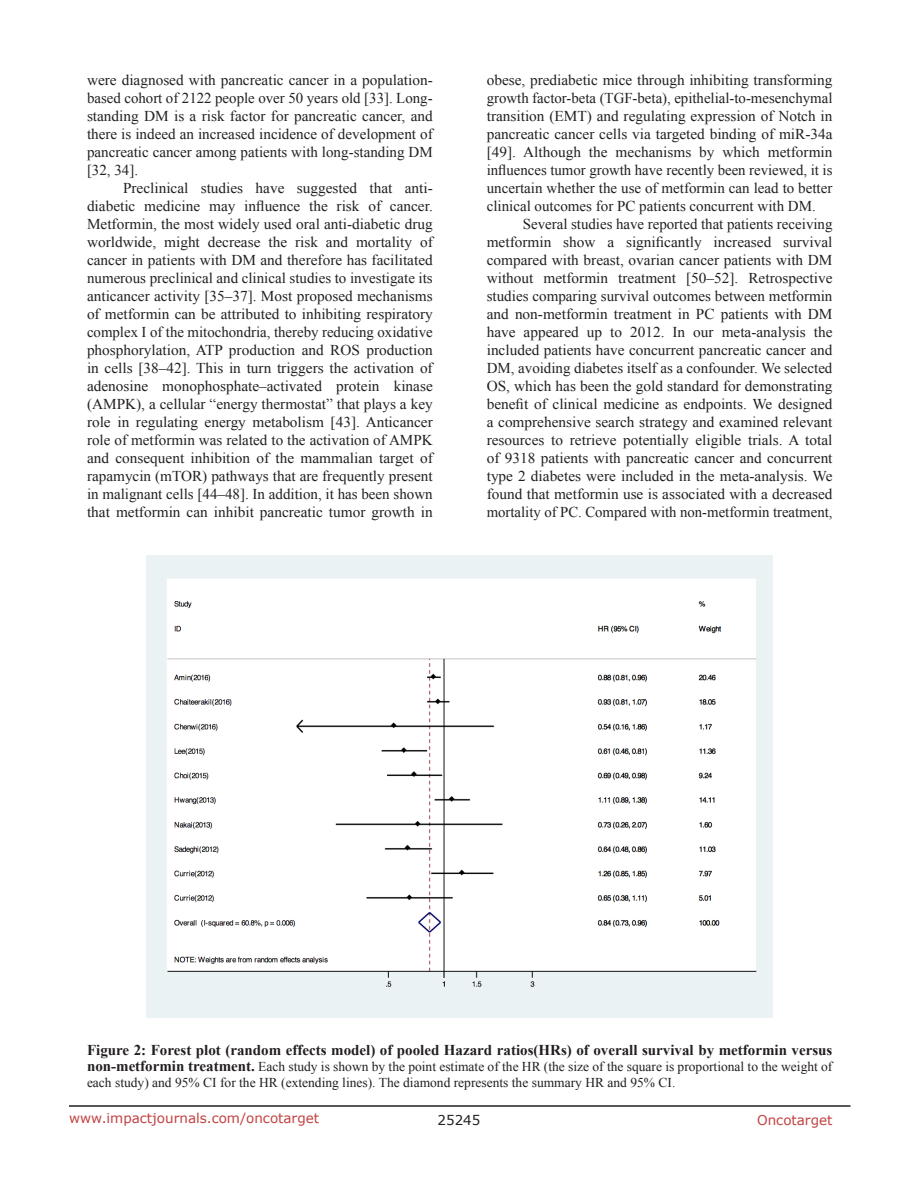
<style>
.page{position:relative;width:918px;height:1188px;background:#fff}
.page>*{position:absolute;margin:0;border:0;box-sizing:border-box;transform-origin:0 0}
.BodyText{font:15px/18px "Times New Roman";color:#231f20;text-align:justify}
.figuretext{font:700 15px "Times New Roman";color:#231f20}
.figuretext-2{font:13.5px/16.2px "Times New Roman";color:#231f20}
.t1{font:13.5px "Verdana";color:#c24141}
.t2{font:13.5px "Verdana";color:#231f20}
.s1{font-weight:700;font-size:15px}
</style>
<div class="page">
<hr style="left:69px;top:1105px;width:781px;height:2px;background:#231f20">
<img style="left:147px;top:555px;width:626px;height:462px">
<p class="BodyText" style="left:87px;top:71px;width:347px">were diagnosed with pancreatic cancer in a population&shy;based cohort of 2122 people over 50 years old [33]. Long&shy;standing DM is a risk factor for pancreatic cancer, and there is indeed an increased incidence of development of pancreatic cancer among patients with long-standing DM [32, 34].</p>
<p class="BodyText" style="left:87px;top:179px;width:347px;text-indent:36px">Preclinical studies have suggested that anti&shy;diabetic medicine may influence the risk of cancer.<br>Metformin, the most widely used oral anti-diabetic drug worldwide, might decrease the risk and mortality of cancer in patients with DM and therefore has facilitated numerous preclinical and clinical studies to investigate its anticancer activity [35–37]. Most proposed mechanisms of metformin can be attributed to inhibiting respiratory complex I of the mitochondria, thereby reducing oxidative phosphorylation, ATP production and ROS production in cells [38–42]. This in turn triggers the activation of adenosine monophosphate–activated protein kinase (AMPK), a cellular “energy thermostat” that plays a key role in regulating energy metabolism [43]. Anticancer role of metformin was related to the activation of AMPK and consequent inhibition of the mammalian target of rapamycin (mTOR) pathways that are frequently present in malignant cells [44–48]. In addition, it has been shown that metformin can inhibit pancreatic tumor growth in</p>
<p class="BodyText" style="left:487px;top:71px;width:347px">obese, prediabetic mice through inhibiting transforming growth factor-beta (TGF-beta), epithelial-to-mesenchymal transition (EMT) and regulating expression of Notch in pancreatic cancer cells via targeted binding of miR-34a [49]. Although the mechanisms by which metformin influences tumor growth have recently been reviewed, it is uncertain whether the use of metformin can lead to better clinical outcomes for PC patients concurrent with DM.</p>
<p class="BodyText" style="left:487px;top:215px;width:347px;text-indent:36px">Several studies have reported that patients receiving metformin show a significantly increased survival compared with breast, ovarian cancer patients with DM without metformin treatment [50–52]. Retrospective studies comparing survival outcomes between metformin and non-metformin treatment in PC patients with DM have appeared up to 2012. In our meta-analysis the included patients have concurrent pancreatic cancer and DM, avoiding diabetes itself as a confounder. We selected OS, which has been the gold standard for demonstrating benefit of clinical medicine as endpoints. We designed a comprehensive search strategy and examined relevant resources to retrieve potentially eligible trials. A total of 9318 patients with pancreatic cancer and concurrent type 2 diabetes were included in the meta-analysis. We found that metformin use is associated with a decreased mortality of PC. Compared with non-metformin treatment,</p>
<p class="figuretext" style="left:87px;top:1039px;width:747px">Figure 2: Forest plot (random effects model) of pooled Hazard ratios(HRs) of overall survival by metformin versus</p>
<p class="figuretext-2" style="left:87px;top:1058px;width:747px"><span class="s1">non-metformin treatment.</span> Each study is shown by the point estimate of the HR (the size of the square is proportional to the weight of each study) and 95% CI for the HR (extending lines). The diamond represents the summary HR and 95% CI.</p>
<p class="t1" style="left:69px;top:1109px;width:252px">www.impactjournals.com/oncotarget</p>
<p class="t2" style="left:438px;top:1111px;width:44px">25245</p>
<p class="t1" style="left:757px;top:1111px;width:77px">Oncotarget</p>
</div>
